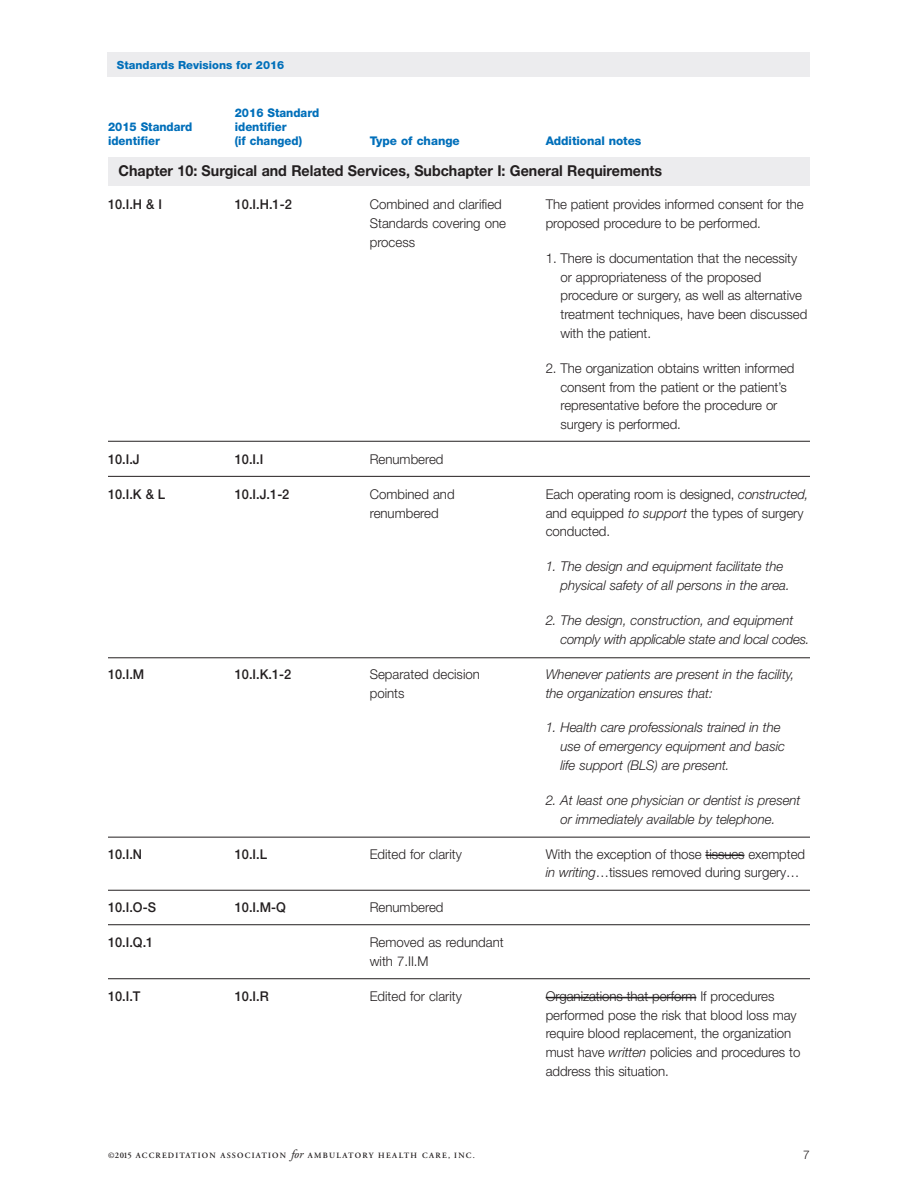
<style>
.page{position:relative;width:918px;height:1188px;background:#fff}
.page>*{position:absolute;margin:0;border:0;box-sizing:border-box;transform-origin:0 0}
.t1{font:700 15px "Helvetica Neue LT Std";color:#231f20;scale:.95 1}
.t2{font:300 13.5px/18.8px "Helvetica Neue LT Std";letter-spacing:-.005em;color:#231f20}
.t3{font:italic 300 13.5px/18.8px "Helvetica Neue LT Std";letter-spacing:-.005em;color:#231f20}
.t4{font:500 13.5px "Helvetica Neue LT Std";color:#231f20;scale:.95 1}
.t5{font:800 12px/14.4px "Helvetica Neue LT Std";color:#006fba;scale:.95 1}
.t6{font:800 12px "Helvetica Neue LT Std";color:#006fba}
.t7{font:300 12px "Helvetica Neue LT Std";color:#231f20}
.t8{font:800 11.25px "Helvetica Neue LT Std";color:#006fba}
.t9{font:600 8.1px "Adobe Garamond Pro";letter-spacing:.15em;color:#231f20}
.s1{font-style:italic}
.s2{font-size:8.55px}
.s3{font-weight:400;font-style:italic;font-size:12.3px}
</style>
<div class="page">
<hr style="left:706px;top:854px;width:38px;height:2px;background:#231f20">
<hr style="left:546px;top:997px;width:150px;height:1px;background:#231f20">
<hr style="left:108px;top:441px;width:702px;height:1px;background:#231f20">
<hr style="left:108px;top:476px;width:702px;height:1px;background:#231f20">
<hr style="left:108px;top:658px;width:702px;height:1px;background:#231f20">
<hr style="left:108px;top:837px;width:702px;height:1px;background:#231f20">
<hr style="left:108px;top:890px;width:702px;height:1px;background:#231f20">
<hr style="left:108px;top:924px;width:702px;height:1px;background:#231f20">
<hr style="left:108px;top:978px;width:702px;height:1px;background:#231f20">
<div style="left:108px;top:157px;width:702px;height:29px;background:#ececee"></div>
<div style="left:108px;top:52px;width:702px;height:25px;background:#ececee"></div>
<p class="t8" style="left:117px;top:61px;width:169px">Standards Revisions for 2016</p>
<p class="t5" style="left:235px;top:106px;width:90px">2016 Standard identifier<br>(if changed)</p>
<p class="t5" style="left:108px;top:121px;width:90px">2015 Standard identifier</p>
<p class="t6" style="left:370px;top:137px;width:92px">Type of change</p>
<p class="t6" style="left:546px;top:137px;width:97px">Additional notes</p>
<p class="t1" style="left:119px;top:165px;width:574px">Chapter 10: Surgical and Related Services, Subchapter I: General Requirements</p>
<p class="t4" style="left:108px;top:199px;width:58px">10.I.H &amp; I</p>
<p class="t4" style="left:235px;top:199px;width:62px">10.I.H.1-2</p>
<p class="t2" style="left:370px;top:196px;width:138px">Combined and clarified<br>Standards covering one process</p>
<p class="t2" style="left:546px;top:196px;width:260px">The patient provides informed consent for the proposed procedure to be performed.</p>
<p class="t2" style="left:561px;top:250px;width:248px;text-indent:-15px">1. There is documentation that the necessity or appropriateness of the proposed procedure or surgery, as well as alternative treatment techniques, have been discussed with the patient.</p>
<p class="t2" style="left:561px;top:360px;width:235px;text-indent:-15px">2. The organization obtains written informed consent from the patient or the patient’s representative before the procedure or surgery is performed.</p>
<p class="t4" style="left:108px;top:454px;width:35px">10.I.J</p>
<p class="t4" style="left:108px;top:489px;width:62px">10.I.K &amp; L</p>
<p class="t4" style="left:235px;top:454px;width:32px">10.I.I</p>
<p class="t4" style="left:235px;top:489px;width:59px">10.I.J.1-2</p>
<p class="t4" style="left:108px;top:669px;width:40px">10.I.M</p>
<p class="t4" style="left:235px;top:669px;width:61px">10.I.K.1-2</p>
<p class="t4" style="left:108px;top:849px;width:38px">10.I.N</p>
<p class="t4" style="left:235px;top:849px;width:36px">10.I.L</p>
<p class="t2" style="left:370px;top:451px;width:75px">Renumbered</p>
<p class="t2" style="left:370px;top:486px;width:86px">Combined and renumbered</p>
<p class="t2" style="left:370px;top:666px;width:112px">Separated decision points</p>
<p class="t2" style="left:370px;top:846px;width:94px">Edited for clarity</p>
<p class="t2" style="left:546px;top:486px;width:264px">Each operating room is designed, <span class="s1">constructed, </span>and equipped <span class="s1">to support</span> the types of surgery conducted.</p>
<p class="t3" style="left:561px;top:558px;width:231px;text-indent:-15px">1. The design and equipment facilitate the physical safety of all persons in the area.</p>
<p class="t3" style="left:561px;top:612px;width:251px;text-indent:-15px">2. The design, construction, and equipment comply with applicable state and local codes.</p>
<p class="t3" style="left:546px;top:666px;width:250px">Whenever patients are present in the facility, the organization ensures that:</p>
<p class="t3" style="left:561px;top:720px;width:226px;text-indent:-15px">1. Health care professionals trained in the use of emergency equipment and basic life support (BLS) are present.</p>
<p class="t3" style="left:561px;top:792px;width:241px;text-indent:-15px">2. At least one physician or dentist is present or immediately available by telephone.</p>
<p class="t2" style="left:546px;top:846px;width:261px">With the exception of those tissues exempted <span class="s1">in writing</span>…tissues removed during surgery…</p>
<p class="t4" style="left:108px;top:903px;width:52px">10.I.O-S</p>
<p class="t4" style="left:108px;top:938px;width:49px">10.I.Q.1</p>
<p class="t4" style="left:108px;top:991px;width:36px">10.I.T</p>
<p class="t4" style="left:235px;top:903px;width:55px">10.I.M-Q</p>
<p class="t4" style="left:235px;top:991px;width:37px">10.I.R</p>
<p class="t2" style="left:370px;top:899px;width:75px">Renumbered</p>
<p class="t2" style="left:370px;top:934px;width:136px">Removed as redundant with 7.II.M</p>
<p class="t2" style="left:370px;top:988px;width:94px">Edited for clarity</p>
<p class="t2" style="left:546px;top:988px;width:256px">Organizations that perform If procedures performed pose the risk that blood loss may require blood replacement, the organization must have <span class="s1">written</span> policies and procedures to address this situation.</p>
<p class="t9" style="left:108px;top:1152px;width:368px">©<span class="s2">2015</span> ACCREDITATION ASSOCIATION <span class="s3">for</span> AMBULATORY HEALTH CARE, INC.</p>
<p class="t7" style="left:803px;top:1151px;width:8px">7</p>
</div>
